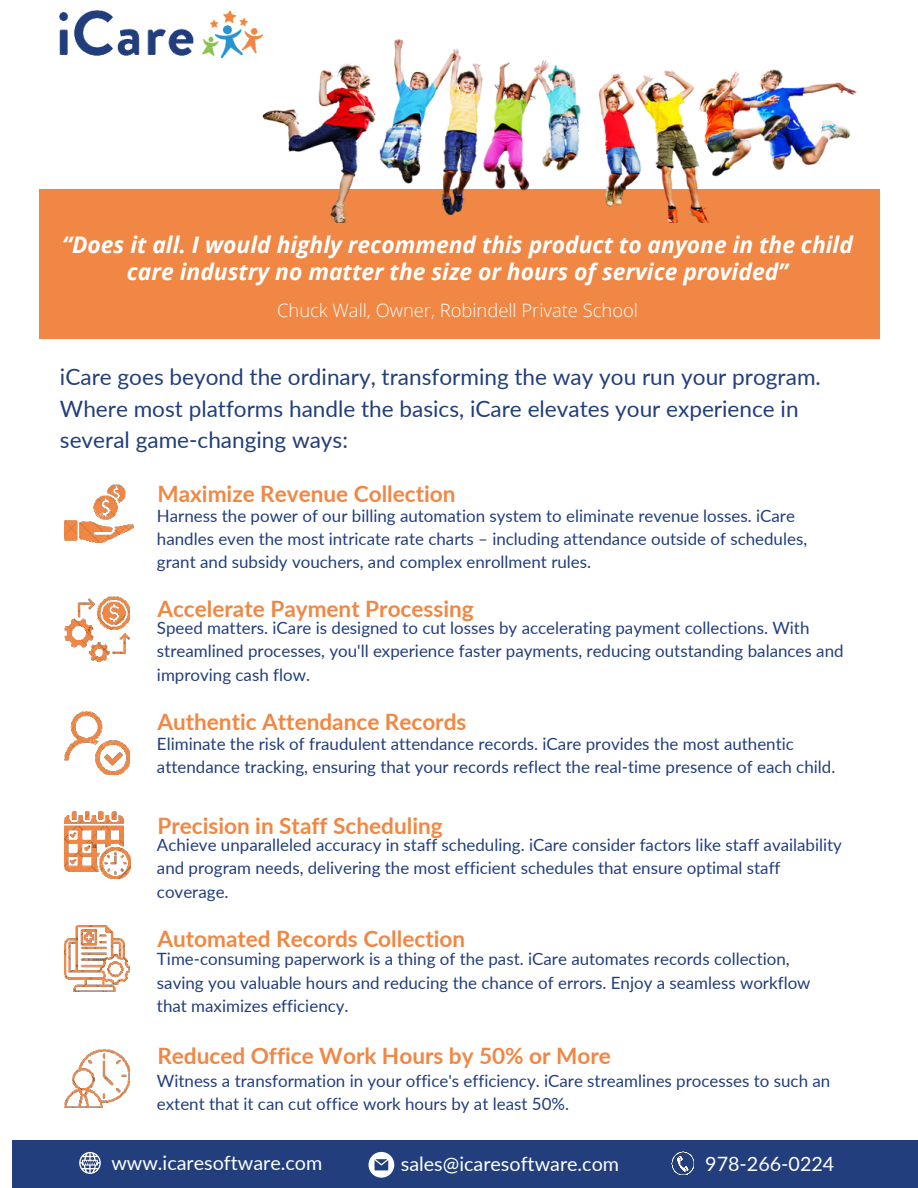
<style>
.page{position:relative;width:918px;height:1188px;background:#fff}
.page>*{position:absolute;margin:0;border:0;box-sizing:border-box;transform-origin:0 0}
.t1{font:italic 700 22.8px/26.4px "Open Sans";color:#fff;text-align:center}
.t2{font:700 22.5px "Lato";color:#f08744}
.t3{font:22.5px/31.5px "Lato";color:#223e7c}
.t4{font:19.8px "Lato";color:#fff}
.t5{font:300 18.45px "Open Sans";color:#fff}
.t6{font:16.95px/23.2px "Lato";color:#223e7c}
.t7{font:16.95px "Lato";color:#fff}
</style>
<div class="page">
<div style="left:39px;top:189px;width:840px;height:149px;background:#f08744"></div>
<img style="left:262px;top:40px;width:594px;height:183px">
<div style="left:12px;top:1140px;width:906px;height:48px;background:#223e7c"></div>
<svg style="left:79px;top:1152px;width:22px;height:22px"></svg>
<svg style="left:369px;top:1151px;width:25px;height:27px"></svg>
<img style="left:671px;top:1152px;width:23px;height:22px">
<img style="left:65px;top:596px;width:65px;height:65px">
<img style="left:65px;top:485px;width:68px;height:57px">
<img style="left:65px;top:925px;width:65px;height:67px">
<img style="left:65px;top:812px;width:66px;height:66px">
<img style="left:65px;top:712px;width:65px;height:63px">
<img style="left:65px;top:1050px;width:65px;height:57px">
<img style="left:60px;top:10px;width:202px;height:49px">
<h1 class="t1" style="left:62px;top:231px;width:792px">“Does it all. I would highly recommend this product to anyone in the child care industry no matter the size or hours of service provided”</h1>
<p class="t5" style="left:277px;top:297px;width:362px">Chuck Wall, Owner, Robindell Private School</p>
<h2 class="t3" style="left:60px;top:360px;width:763px">iCare goes beyond the ordinary, transforming the way you run your program.<br>Where most platforms handle the basics, iCare elevates your experience in several game-changing ways:</h2>
<h2 class="t2" style="left:157px;top:477px;width:300px">Maximize Revenue Collection</h2>
<p class="t6" style="left:157px;top:503px;width:652px">Harness the power of our billing automation system to eliminate revenue losses. iCare handles even the most intricate rate charts – including attendance outside of schedules, grant and subsidy vouchers, and complex enrollment rules.</p>
<h2 class="t2" style="left:157px;top:593px;width:318px">Accelerate Payment Processing</h2>
<p class="t6" style="left:157px;top:616px;width:688px">Speed matters. iCare is designed to cut losses by accelerating payment collections. With streamlined processes, you'll experience faster payments, reducing outstanding balances and improving cash flow.</p>
<h2 class="t2" style="left:157px;top:705px;width:311px">Authentic Attendance Records</h2>
<p class="t6" style="left:157px;top:732px;width:680px">Eliminate the risk of fraudulent attendance records. iCare provides the most authentic attendance tracking, ensuring that your records reflect the real-time presence of each child.</p>
<h2 class="t2" style="left:157px;top:809px;width:287px">Precision in Staff Scheduling</h2>
<p class="t6" style="left:157px;top:833px;width:687px">Achieve unparalleled accuracy in staff scheduling. iCare consider factors like staff availability and program needs, delivering the most efficient schedules that ensure optimal staff coverage.</p>
<h2 class="t2" style="left:157px;top:922px;width:309px">Automated Records Collection</h2>
<p class="t6" style="left:157px;top:947px;width:655px">Time-consuming paperwork is a thing of the past. iCare automates records collection, saving you valuable hours and reducing the chance of errors. Enjoy a seamless workflow that maximizes efficiency.</p>
<h2 class="t2" style="left:157px;top:1039px;width:455px">Reduced Office Work Hours by 50% or More</h2>
<p class="t6" style="left:157px;top:1069px;width:675px">Witness a transformation in your office's efficiency. iCare streamlines processes to such an extent that it can cut office work hours by at least 50%.</p>
<p class="t7" style="left:686px;top:1141px;width:112px">978-266-0224</p>
<p class="t4" style="left:111px;top:1148px;width:212px">www.icaresoftware.com</p>
<p class="t4" style="left:401px;top:1149px;width:220px">sales@icaresoftware.com</p>
<p class="t4" style="left:705px;top:1149px;width:131px">978-266-0224</p>
</div>
